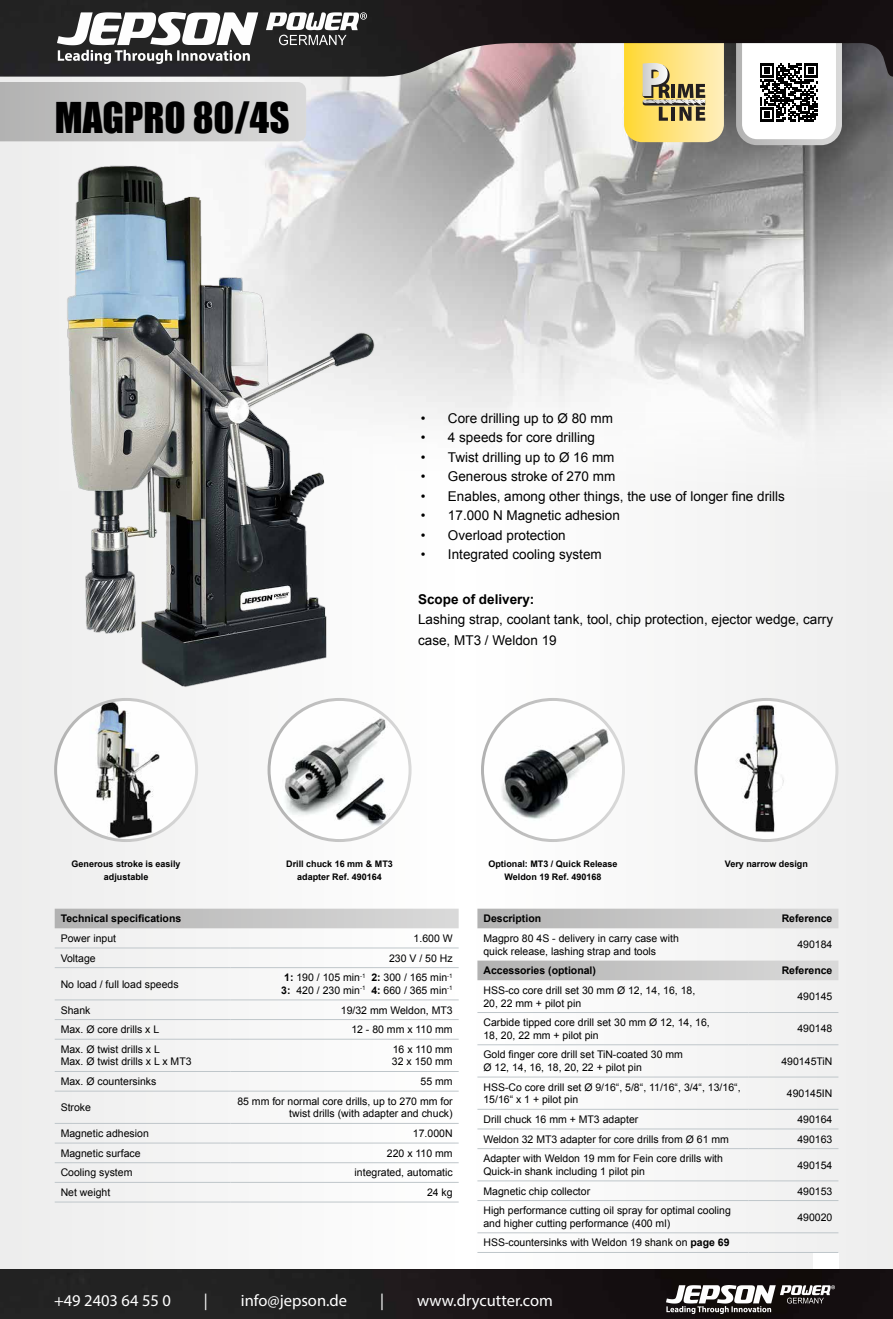
<style>
.page{position:relative;width:893px;height:1319px;background:#fff}
.page>*{position:absolute;margin:0;border:0;box-sizing:border-box;transform-origin:0 0}
.t1{font:39px "Impact";color:#000}
.t2{font:16.5px "Myriad Pro";color:#fff}
.t3{font:13.5px/21px "Arial";color:#000}
.t4{font:700 13.5px "Arial";color:#000}
.t5{font:10.5px/12.6px "Arial";color:#000}
.t6{font:700 10.5px "Arial";color:#000}
.t7{font:700 9px/13.5px "Arial";color:#000;text-align:center}
.s1{font-weight:700}
</style>
<div class="page">
<div style="left:0;top:30px;width:893px;height:1288px;background:#f6f6f6"></div>
<img style="left:0;top:77px;width:893px;height:353px">
<img style="left:7px;top:145px;width:372px;height:542px">
<img style="left:56px;top:699px;width:141px;height:141px;border-radius:70px">
<div style="left:54px;top:697px;width:144px;height:144px;border:3px solid #fff;border-radius:50%"></div>
<svg style="left:0;top:82px;width:306px;height:59px;background:#c5c5c5"></svg>
<img style="left:269px;top:699px;width:141px;height:141px;border-radius:71px">
<div style="left:268px;top:697px;width:144px;height:144px;border:3px solid #fff;border-radius:50%"></div>
<img style="left:482px;top:699px;width:141px;height:141px;border-radius:71px">
<div style="left:481px;top:697px;width:144px;height:144px;border:3px solid #fff;border-radius:50%"></div>
<img style="left:696px;top:699px;width:141px;height:141px;border-radius:70px">
<div style="left:694px;top:697px;width:144px;height:144px;border:3px solid #fff;border-radius:50%"></div>
<div style="left:739px;top:4px;width:100px;height:138px;background:#fff;border-radius:18px"></div>
<div style="left:736px;top:1px;width:106px;height:144px;border:6px solid #fff;border-radius:18px"></div>
<svg style="left:760px;top:77px;width:58px;height:44px"></svg>
<svg style="left:624px;top:77px;width:100px;height:65px;background:#d7c274"></svg>
<svg style="left:55px;top:908px;width:404px;height:20px;background:#c7c7c7"></svg>
<hr style="left:55px;top:947px;width:176px;height:1px;background:#bfc6ca">
<hr style="left:231px;top:947px;width:228px;height:1px;background:#bfc6ca">
<hr style="left:55px;top:967px;width:176px;height:1px;background:#bfc6ca">
<hr style="left:231px;top:967px;width:228px;height:1px;background:#bfc6ca">
<hr style="left:55px;top:999px;width:176px;height:1px;background:#bfc6ca">
<hr style="left:231px;top:999px;width:228px;height:1px;background:#bfc6ca">
<hr style="left:55px;top:1019px;width:176px;height:1px;background:#bfc6ca">
<hr style="left:231px;top:1019px;width:228px;height:1px;background:#bfc6ca">
<hr style="left:55px;top:1038px;width:176px;height:1px;background:#bfc6ca">
<hr style="left:231px;top:1038px;width:228px;height:1px;background:#bfc6ca">
<hr style="left:55px;top:1071px;width:176px;height:1px;background:#bfc6ca">
<hr style="left:231px;top:1071px;width:228px;height:1px;background:#bfc6ca">
<hr style="left:55px;top:1090px;width:176px;height:1px;background:#bfc6ca">
<hr style="left:231px;top:1090px;width:228px;height:1px;background:#bfc6ca">
<hr style="left:55px;top:1122px;width:176px;height:1px;background:#bfc6ca">
<hr style="left:231px;top:1122px;width:228px;height:1px;background:#bfc6ca">
<hr style="left:55px;top:1142px;width:176px;height:1px;background:#bfc6ca">
<hr style="left:231px;top:1142px;width:228px;height:1px;background:#bfc6ca">
<hr style="left:55px;top:1162px;width:176px;height:1px;background:#bfc6ca">
<hr style="left:231px;top:1162px;width:228px;height:1px;background:#bfc6ca">
<hr style="left:55px;top:1181px;width:176px;height:1px;background:#bfc6ca">
<hr style="left:231px;top:1181px;width:228px;height:1px;background:#bfc6ca">
<hr style="left:55px;top:1201px;width:176px;height:1px;background:#bfc6ca">
<hr style="left:231px;top:1201px;width:228px;height:1px;background:#bfc6ca">
<svg style="left:477px;top:908px;width:361px;height:72px"></svg>
<hr style="left:477px;top:1012px;width:272px;height:1px;background:#bfc6ca">
<hr style="left:749px;top:1012px;width:89px;height:1px;background:#bfc6ca">
<hr style="left:477px;top:1044px;width:272px;height:1px;background:#bfc6ca">
<hr style="left:749px;top:1044px;width:89px;height:1px;background:#bfc6ca">
<hr style="left:477px;top:1128px;width:272px;height:1px;background:#bfc6ca">
<hr style="left:749px;top:1128px;width:89px;height:1px;background:#bfc6ca">
<hr style="left:477px;top:1148px;width:272px;height:1px;background:#bfc6ca">
<hr style="left:749px;top:1148px;width:89px;height:1px;background:#bfc6ca">
<hr style="left:477px;top:1180px;width:272px;height:1px;background:#bfc6ca">
<hr style="left:749px;top:1180px;width:89px;height:1px;background:#bfc6ca">
<hr style="left:477px;top:1199px;width:272px;height:1px;background:#bfc6ca">
<hr style="left:749px;top:1199px;width:89px;height:1px;background:#bfc6ca">
<hr style="left:477px;top:1076px;width:272px;height:1px;background:#bfc6ca">
<hr style="left:749px;top:1076px;width:89px;height:1px;background:#bfc6ca">
<hr style="left:477px;top:1108px;width:272px;height:1px;background:#bfc6ca">
<hr style="left:749px;top:1108px;width:89px;height:1px;background:#bfc6ca">
<hr style="left:477px;top:1232px;width:272px;height:1px;background:#bfc6ca">
<hr style="left:749px;top:1232px;width:89px;height:1px;background:#bfc6ca">
<hr style="left:477px;top:1251px;width:272px;height:1px;background:#bfc6ca">
<img style="left:0;top:0;width:893px;height:77px">
<svg style="left:50px;top:0;width:324px;height:75px;fill:#242424"></svg>
<img style="left:0;top:1269px;width:893px;height:49px">
<svg style="left:661px;top:1251px;width:178px;height:67px;fill:#140f10"></svg>
<h1 class="t1" style="left:55px;top:87px;width:236px">MAGPRO 80/4S</h1>
<p class="t3" style="left:421px;top:407px;width:194px">• Core drilling up to Ø 80 mm</p>
<p class="t3" style="left:421px;top:427px;width:176px">• 4 speeds for core drilling</p>
<p class="t3" style="left:421px;top:446px;width:195px">• Twist drilling up to Ø 16 mm</p>
<p class="t3" style="left:421px;top:466px;width:196px">• Generous stroke of 270 mm</p>
<p class="t3" style="left:421px;top:485px;width:365px">• Enables, among other things, the use of longer fine drills</p>
<p class="t3" style="left:421px;top:505px;width:200px">• 17.000 N Magnetic adhesion</p>
<p class="t3" style="left:421px;top:524px;width:146px">• Overload protection</p>
<p class="t3" style="left:421px;top:544px;width:182px">• Integrated cooling system</p>
<p class="t4" style="left:418px;top:590px;width:118px">Scope of delivery:</p>
<p class="t3" style="left:418px;top:608px;width:416px">Lashing strap, coolant tank, tool, chip protection, ejector wedge, carry case, MT3 / Weldon 19</p>
<p class="t7" style="left:72px;top:857px;width:111px">Generous stroke is easily adjustable</p>
<p class="t7" style="left:286px;top:857px;width:108px">Drill chuck 16 mm &amp; MT3 adapter Ref. 490164</p>
<p class="t7" style="left:488px;top:857px;width:131px">Optional: MT3 / Quick Release<br>Weldon 19 Ref. 490168</p>
<p class="t7" style="left:725px;top:857px;width:85px">Very narrow design</p>
<p class="t6" style="left:61px;top:911px;width:122px">Technical specifications</p>
<p class="t5" style="left:61px;top:931px;width:57px">Power input</p>
<p class="t5" style="left:414px;top:931px;width:41px">1.600 W</p>
<p class="t5" style="left:61px;top:951px;width:37px">Voltage</p>
<p class="t5" style="left:389px;top:951px;width:65px">230 V / 50 Hz</p>
<p class="t5" style="left:61px;top:977px;width:119px">No load / full load speeds</p>
<p class="t5" style="left:281px;top:971px;width:173px"><span class="s1">1:</span> 190 / 105 min<sup>-1</sup> <span class="s1">2:</span> 300 / 165 min<sup>-1<br></sup><span class="s1">3:</span> 420 / 230 min<sup>-1</sup> <span class="s1">4:</span> 660 / 365 min<sup>-1</sup></p>
<p class="t5" style="left:61px;top:1003px;width:31px">Shank</p>
<p class="t5" style="left:341px;top:1003px;width:113px">19/32 mm Weldon, MT3</p>
<p class="t5" style="left:61px;top:1023px;width:100px">Max. Ø core drills x L</p>
<p class="t5" style="left:351px;top:1023px;width:103px">12 - 80 mm x 110 mm</p>
<p class="t5" style="left:61px;top:1042px;width:132px">Max. Ø twist drills x L<br>Max. Ø twist drills x L x MT3</p>
<p class="t5" style="left:392px;top:1042px;width:62px">16 x 110 mm<br>32 x 150 mm</p>
<p class="t5" style="left:61px;top:1075px;width:97px">Max. Ø countersinks</p>
<p class="t5" style="left:421px;top:1075px;width:34px">55 mm</p>
<p class="t5" style="left:61px;top:1100px;width:32px">Stroke</p>
<p class="t5" style="left:237px;top:1094px;width:217px;text-align:right">85 mm for normal core drills, up to 270 mm for twist drills (with adapter and chuck)</p>
<p class="t5" style="left:61px;top:1126px;width:90px">Magnetic adhesion</p>
<p class="t5" style="left:413px;top:1126px;width:41px">17.000N</p>
<p class="t5" style="left:61px;top:1146px;width:81px">Magnetic surface</p>
<p class="t5" style="left:387px;top:1146px;width:67px">220 x 110 mm</p>
<p class="t5" style="left:61px;top:1166px;width:73px">Cooling system</p>
<p class="t5" style="left:355px;top:1166px;width:100px">integrated, automatic</p>
<p class="t5" style="left:61px;top:1185px;width:51px">Net weight</p>
<p class="t5" style="left:427px;top:1185px;width:27px">24 kg</p>
<p class="t6" style="left:483px;top:911px;width:59px">Description</p>
<p class="t6" style="left:782px;top:911px;width:52px">Reference</p>
<p class="t5" style="left:483px;top:931px;width:197px">Magpro 80 4S - delivery in carry case with quick release, lashing strap and tools</p>
<p class="t5" style="left:797px;top:938px;width:37px">490184</p>
<p class="t6" style="left:483px;top:963px;width:114px">Accessories (optional)</p>
<p class="t6" style="left:782px;top:963px;width:52px">Reference</p>
<p class="t5" style="left:483px;top:983px;width:213px">HSS-co core drill set 30 mm Ø 12, 14, 16, 18,<br>20, 22 mm + pilot pin</p>
<p class="t5" style="left:797px;top:990px;width:37px">490145</p>
<p class="t5" style="left:483px;top:1016px;width:228px">Carbide tipped core drill set 30 mm Ø 12, 14, 16,<br>18, 20, 22 mm + pilot pin</p>
<p class="t5" style="left:797px;top:1022px;width:37px">490148</p>
<p class="t5" style="left:483px;top:1048px;width:201px">Gold finger core drill set TiN-coated 30 mm<br>Ø 12, 14, 16, 18, 20, 22 + pilot pin</p>
<p class="t5" style="left:781px;top:1054px;width:52px">490145TiN</p>
<p class="t5" style="left:483px;top:1080px;width:259px">HSS-Co core drill set Ø 9/16“, 5/8“, 11/16“, 3/4“, 13/16“,<br>15/16“ x 1 + pilot pin</p>
<p class="t5" style="left:787px;top:1086px;width:47px">490145IN</p>
<p class="t5" style="left:483px;top:1112px;width:156px">Drill chuck 16 mm + MT3 adapter</p>
<p class="t5" style="left:797px;top:1112px;width:37px">490164</p>
<p class="t5" style="left:483px;top:1132px;width:247px">Weldon 32 MT3 adapter for core drills from Ø 61 mm</p>
<p class="t5" style="left:797px;top:1132px;width:37px">490163</p>
<p class="t5" style="left:483px;top:1152px;width:241px">Adapter with Weldon 19 mm for Fein core drills with<br>Quick-in shank including 1 pilot pin</p>
<p class="t5" style="left:797px;top:1158px;width:37px">490154</p>
<p class="t5" style="left:483px;top:1184px;width:108px">Magnetic chip collector</p>
<p class="t5" style="left:797px;top:1184px;width:37px">490153</p>
<p class="t5" style="left:483px;top:1204px;width:249px">High performance cutting oil spray for optimal cooling and higher cutting performance (400 ml)</p>
<p class="t5" style="left:797px;top:1210px;width:37px">490020</p>
<p class="t5" style="left:483px;top:1236px;width:248px">HSS-countersinks with Weldon 19 shank on <span class="s1">page 69</span></p>
<h2 class="t2" style="left:54px;top:1290px;width:118px">+49 2403 64 55 0</h2>
<h2 class="t2" style="left:204px;top:1290px;width:5px">|</h2>
<h2 class="t2" style="left:241px;top:1290px;width:108px">info@jepson.de</h2>
<h2 class="t2" style="left:380px;top:1290px;width:5px">|</h2>
<h2 class="t2" style="left:417px;top:1290px;width:137px">www.drycutter.com</h2>
</div>
